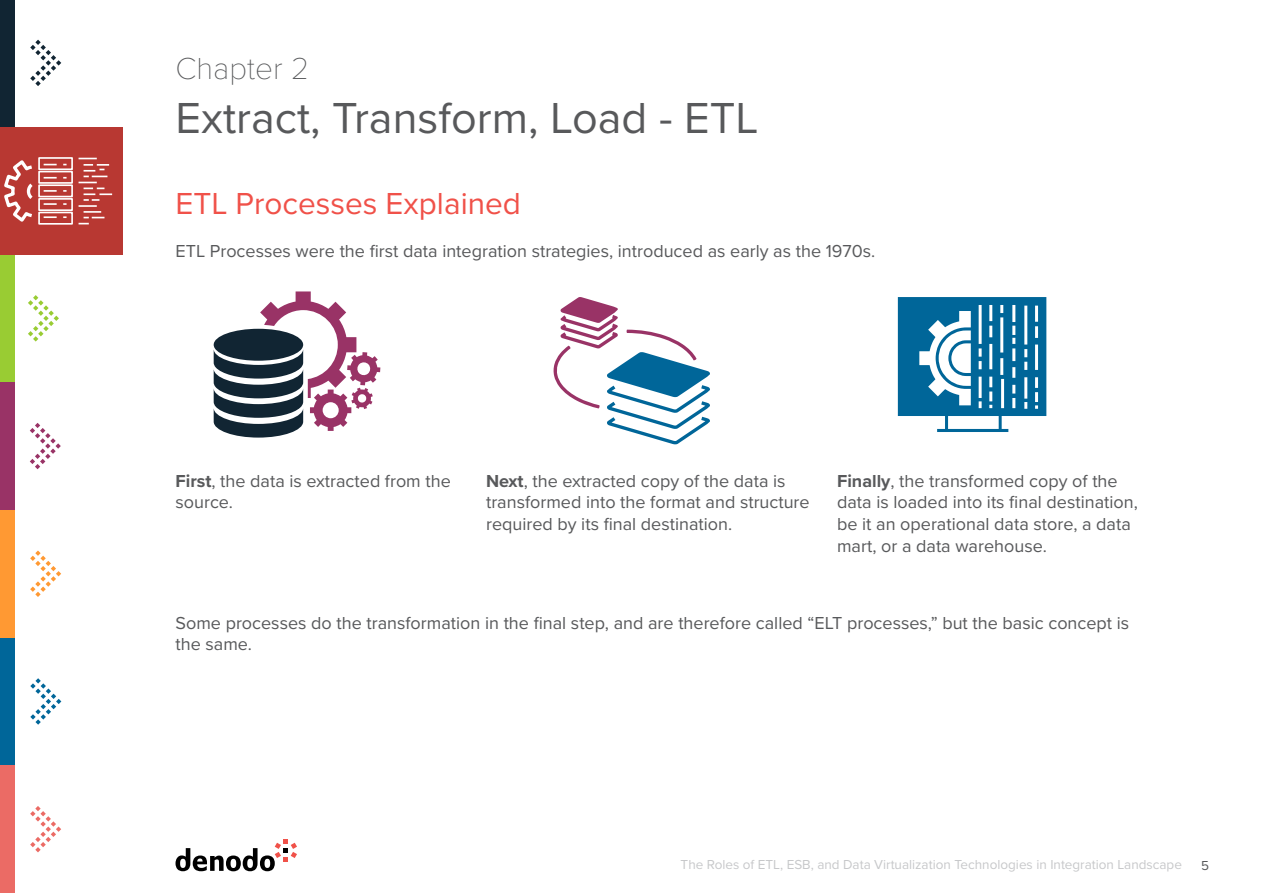
<style>
.page{position:relative;width:1263px;height:893px;background:#fff}
.page>*{position:absolute;margin:0;border:0;box-sizing:border-box;transform-origin:0 0}
.t1{font:45px "Proxima Nova";color:#58595b}
.t2{font:31.5px "Proxima Nova";color:#f05149}
.t3{font:100 31.5px "Proxima Nova T";color:#58595b}
.t4{font:18px/21.6px "Proxima Nova";color:#58595b}
.t5{font:13.5px "Proxima Nova";color:#c7c8ca}
.t6{font:13.5px "Proxima Nova";color:#58595b}
.s1{font-weight:700}
</style>
<div class="page">
<svg style="left:175px;top:839px;width:122px;height:32px"></svg>
<div style="left:0;top:0;width:15px;height:127px;background:#112533"></div>
<div style="left:0;top:382px;width:15px;height:128px;background:#936"></div>
<div style="left:0;top:254px;width:15px;height:128px;background:#9c3"></div>
<div style="left:0;top:638px;width:15px;height:127px;background:#069"></div>
<div style="left:0;top:510px;width:15px;height:128px;background:#f93"></div>
<div style="left:0;top:765px;width:15px;height:128px;background:#eb6b65"></div>
<svg style="left:28px;top:295px;width:31px;height:47px"></svg>
<svg style="left:30px;top:423px;width:31px;height:46px"></svg>
<svg style="left:30px;top:550px;width:31px;height:47px"></svg>
<svg style="left:30px;top:678px;width:31px;height:47px"></svg>
<svg style="left:30px;top:806px;width:31px;height:46px"></svg>
<svg style="left:30px;top:40px;width:31px;height:46px"></svg>
<div style="left:0;top:127px;width:122px;height:128px;background:#b83832"></div>
<svg style="left:553px;top:297px;width:157px;height:147px"></svg>
<svg style="left:898px;top:297px;width:148px;height:135px"></svg>
<svg style="left:214px;top:291px;width:166px;height:147px"></svg>
<div style="left:38px;top:157px;width:35px;height:13px;border:2px solid #fff"></div>
<div style="left:38px;top:171px;width:35px;height:13px;border:2px solid #fff"></div>
<div style="left:38px;top:184px;width:35px;height:13px;border:2px solid #fff"></div>
<div style="left:38px;top:198px;width:35px;height:13px;border:2px solid #fff"></div>
<div style="left:38px;top:212px;width:35px;height:13px;border:2px solid #fff"></div>
<svg style="left:4px;top:157px;width:63px;height:68px"></svg>
<svg style="left:79px;top:158px;width:33px;height:66px"></svg>
<h2 class="t3" style="left:176px;top:50px;width:135px">Chapter 2</h2>
<h1 class="t1" style="left:176px;top:84px;width:584px">Extract, Transform, Load - ETL</h1>
<h2 class="t2" style="left:176px;top:180px;width:347px">ETL Processes Explained</h2>
<p class="t4" style="left:176px;top:239px;width:701px">ETL Processes were the first data integration strategies, introduced as early as the 1970s.</p>
<p class="t4" style="left:176px;top:469px;width:277px"><span class="s1">First</span>, the data is extracted from the source.</p>
<p class="t4" style="left:486px;top:469px;width:325px"><span class="s1">Next</span>, the extracted copy of the data is transformed into the format and structure required by its final destination.</p>
<p class="t4" style="left:837px;top:469px;width:302px"><span class="s1">Finally</span>, the transformed copy of the data is loaded into its final destination, be it an operational data store, a data mart, or a data warehouse.</p>
<p class="t4" style="left:176px;top:611px;width:955px">Some processes do the transformation in the final step, and are therefore called “ELT processes,” but the basic concept is the same.</p>
<p class="t5" style="left:681px;top:855px;width:503px">The Roles of ETL, ESB, and Data Virtualization Technologies in Integration Landscape</p>
<p class="t6" style="left:1201px;top:855px;width:9px">5</p>
</div>
